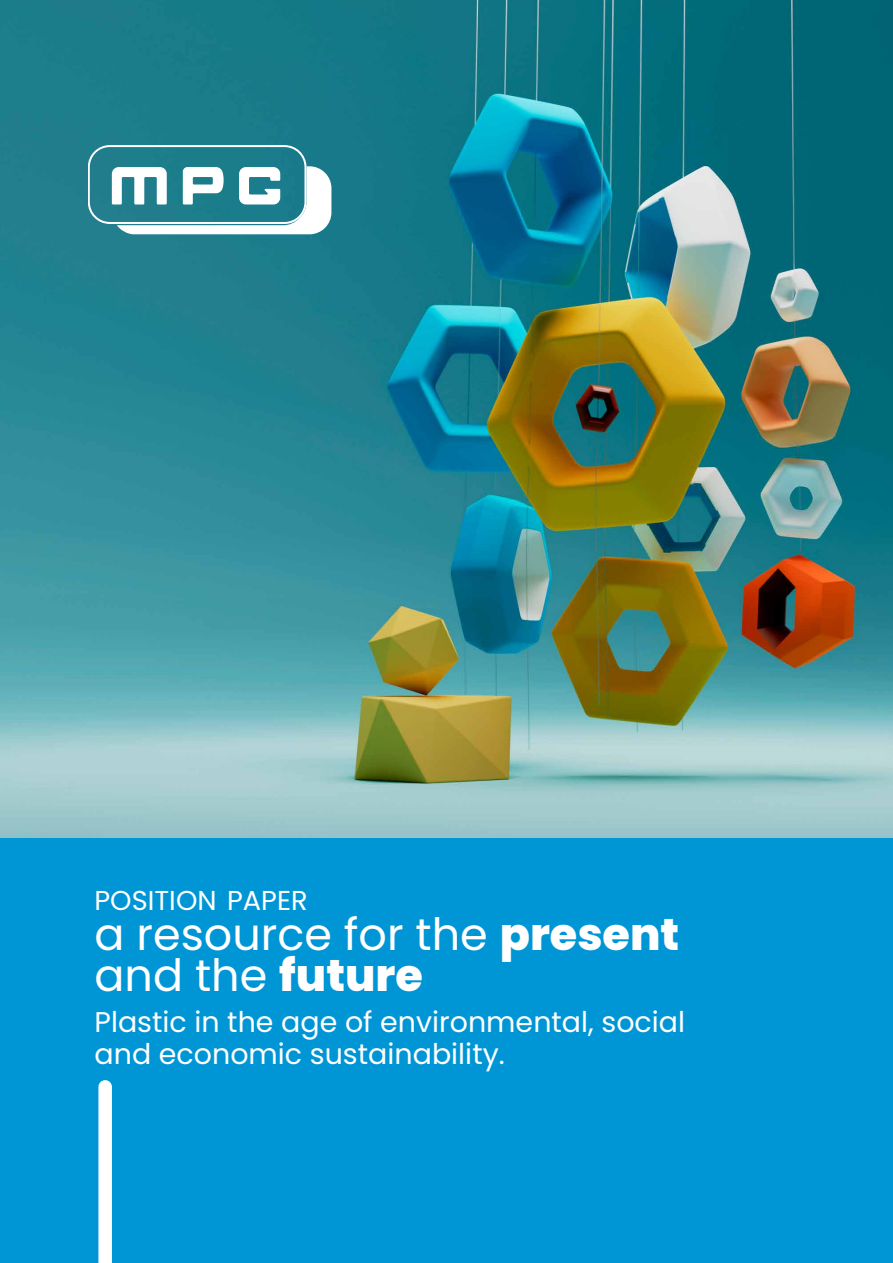
<style>
.page{position:relative;width:893px;height:1263px;background:#0096d6}
.page>*{position:absolute;margin:0;border:0;box-sizing:border-box;transform-origin:0 0}
.t1{font:44.55px/40.5px "Poppins";color:#fff}
.t2{font:28.5px/31.5px "Poppins";color:#fff}
.t3{font:27.3px "Poppins";color:#fff}
.s1{font-weight:800}
</style>
<div class="page">
<img style="left:0;top:0;width:893px;height:837px">
<svg style="left:88px;top:145px;width:243px;height:90px;background:#6daab4"></svg>
<svg style="left:98px;top:1080px;width:14px;height:183px;background:#f3fafd"></svg>
<p class="t3" style="left:94px;top:884px;width:215px">POSITION PAPER</p>
<h1 class="t1" style="left:94px;top:914px;width:586px">a resource for the <span class="s1">present </span>and the <span class="s1">future</span></h1>
<p class="t2" style="left:94px;top:1007px;width:592px">Plastic in the age of environmental, social and economic sustainability.</p>
</div>
